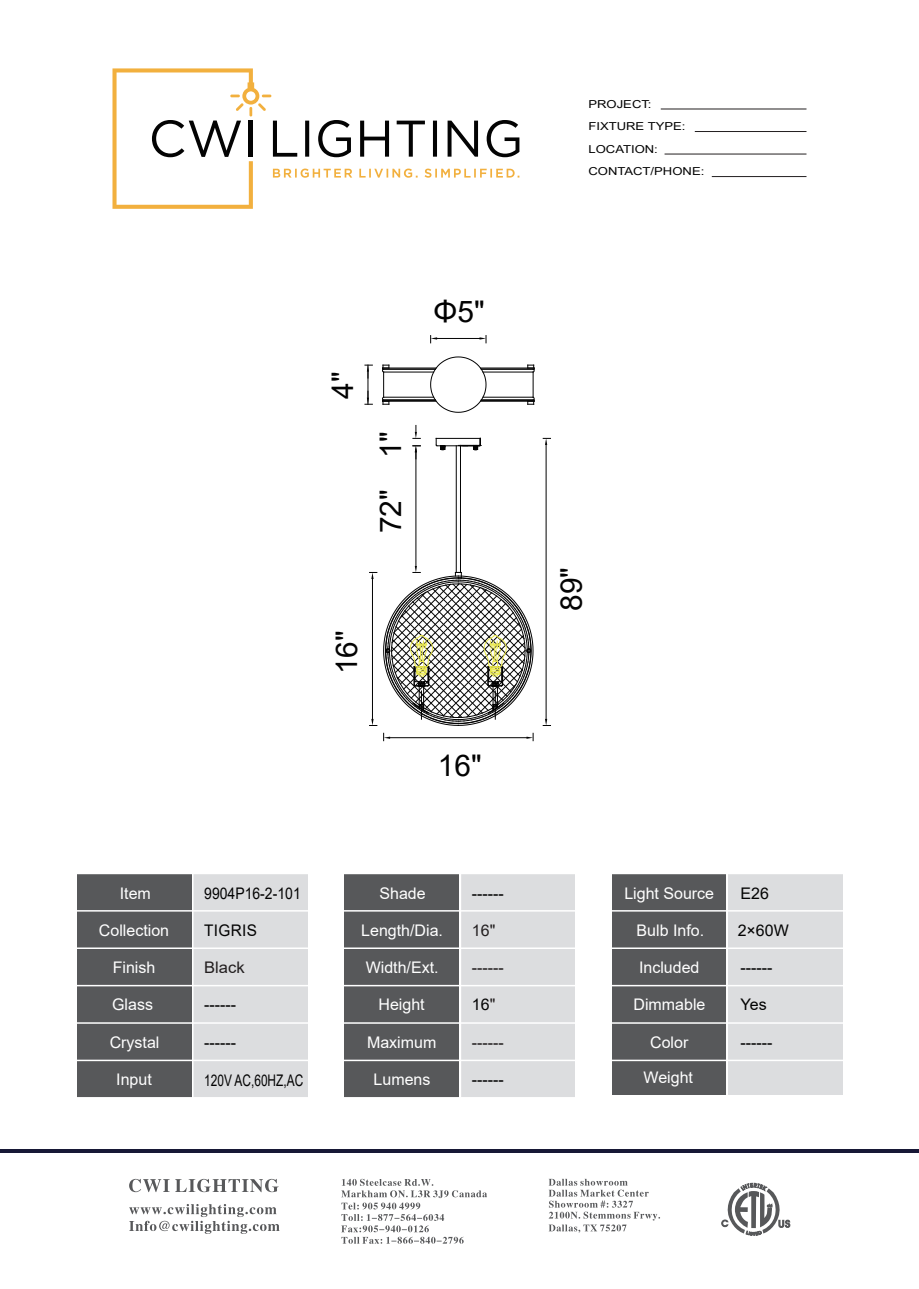
<style>
.page{position:relative;width:919px;height:1289px;background:#fff}
.page>*{position:absolute;margin:0;border:0;box-sizing:border-box;transform-origin:0 0}
.t1{font:29.85px "Arial";color:#030303}
.t2{font:16.05px "Arial";color:#fff}
.t3{font:16.05px "Arial";color:#030303}
.t4{font:16.05px "Arial";color:#231f20}
.t5{font:16.05px "Arial";color:#030303;scale:.74 1}
.t6{font:16.05px "Arial";color:#030303;scale:.88 1}
.t7{font:16.05px "Arial";color:#030303;scale:.96 1}
.t8{font:10.95px/22.4px "Arial";color:#030303;scale:1.19 1}
.s1{color:#000}
.s2{color:#231f20}
</style>
<div class="page">
<hr style="left:0;top:1149px;width:918px;height:4px;background:#171836">
<div style="left:611px;top:873px;width:115px;height:221px;background:#57585a"></div>
<div style="left:77px;top:873px;width:114px;height:224px;background:#57585a"></div>
<div style="left:344px;top:873px;width:115px;height:224px;background:#57585a"></div>
<div style="left:728px;top:873px;width:114px;height:221px;background:#dcdddf"></div>
<div style="left:193px;top:873px;width:115px;height:224px;background:#dcdddf"></div>
<div style="left:460px;top:873px;width:115px;height:224px;background:#dcdddf"></div>
<hr style="left:76px;top:872px;width:767px;height:2px;background:#fff">
<hr style="left:76px;top:910px;width:767px;height:1px;background:#fff">
<hr style="left:76px;top:947px;width:767px;height:2px;background:#fff">
<hr style="left:76px;top:984px;width:767px;height:2px;background:#fff">
<hr style="left:76px;top:1022px;width:767px;height:1px;background:#fff">
<hr style="left:76px;top:1059px;width:767px;height:2px;background:#fff">
<hr style="left:459px;top:857px;width:2px;height:240px;background:#fff">
<hr style="left:383px;top:397px;width:50px;height:1px;background:#030303">
<svg style="left:430px;top:356px;width:56px;height:57px"></svg>
<hr style="left:383px;top:371px;width:50px;height:1px;background:#030303">
<hr style="left:382px;top:367px;width:54px;height:1px;background:#030303">
<hr style="left:382px;top:369px;width:53px;height:1px;background:#030303">
<hr style="left:382px;top:401px;width:54px;height:1px;background:#030303">
<hr style="left:382px;top:400px;width:53px;height:1px;background:#030303">
<svg style="left:382px;top:365px;width:7px;height:40px"></svg>
<hr style="left:483px;top:397px;width:50px;height:1px;background:#030303">
<hr style="left:483px;top:371px;width:50px;height:1px;background:#030303">
<hr style="left:480px;top:367px;width:54px;height:1px;background:#030303">
<hr style="left:481px;top:369px;width:53px;height:1px;background:#030303">
<hr style="left:480px;top:401px;width:54px;height:1px;background:#030303">
<hr style="left:481px;top:400px;width:53px;height:1px;background:#030303">
<svg style="left:527px;top:365px;width:8px;height:40px"></svg>
<hr style="left:456px;top:446px;width:1px;height:126px;background:#030303">
<hr style="left:460px;top:446px;width:1px;height:126px;background:#030303">
<hr style="left:436px;top:438px;width:44px;height:1px;background:#030303">
<hr style="left:437px;top:445px;width:42px;height:1px;background:#030303">
<svg style="left:435px;top:438px;width:10px;height:12px"></svg>
<svg style="left:458px;top:437px;width:23px;height:13px"></svg>
<svg style="left:413px;top:425px;width:7px;height:14px"></svg>
<hr style="left:415px;top:452px;width:1px;height:114px;background:#030303">
<svg style="left:413px;top:445px;width:7px;height:14px"></svg>
<svg style="left:383px;top:566px;width:150px;height:160px"></svg>
<svg style="left:365px;top:391px;width:7px;height:14px"></svg>
<svg style="left:365px;top:365px;width:7px;height:13px"></svg>
<hr style="left:367px;top:365px;width:1px;height:39px;background:#030303">
<hr style="left:437px;top:338px;width:42px;height:1px;background:#030303">
<svg style="left:430px;top:335px;width:7px;height:8px"></svg>
<svg style="left:479px;top:335px;width:7px;height:8px"></svg>
<hr style="left:372px;top:579px;width:1px;height:140px;background:#030303">
<svg style="left:369px;top:572px;width:8px;height:7px"></svg>
<svg style="left:369px;top:719px;width:8px;height:7px"></svg>
<hr style="left:545px;top:445px;width:1px;height:274px;background:#030303">
<svg style="left:543px;top:438px;width:7px;height:7px"></svg>
<svg style="left:543px;top:719px;width:7px;height:7px"></svg>
<hr style="left:390px;top:737px;width:136px;height:1px;background:#030303">
<svg style="left:383px;top:733px;width:7px;height:7px"></svg>
<svg style="left:526px;top:733px;width:7px;height:7px"></svg>
<svg style="left:721px;top:1182px;width:69px;height:53px"></svg>
<svg style="left:341px;top:1178px;width:146px;height:65px"></svg>
<svg style="left:548px;top:1178px;width:112px;height:54px"></svg>
<svg style="left:129px;top:1178px;width:149px;height:14px"></svg>
<svg style="left:129px;top:1204px;width:150px;height:29px"></svg>
<hr style="left:660px;top:109px;width:146px;height:1px;background:#231f20">
<hr style="left:694px;top:131px;width:112px;height:1px;background:#231f20">
<hr style="left:664px;top:154px;width:142px;height:1px;background:#231f20">
<hr style="left:711px;top:176px;width:95px;height:1px;background:#231f20">
<svg style="left:112px;top:68px;width:407px;height:141px"></svg>
<h1 class="t1" style="left:322px;top:399px;width:29px;rotate:-90deg">4"</h1>
<h1 class="t1" style="left:370px;top:458px;width:29px;rotate:-90deg">1"</h1>
<h1 class="t1" style="left:370px;top:533px;width:45px;rotate:-90deg">72"</h1>
<h1 class="t1" style="left:433px;top:291px;width:52px"><span class="s1">Φ</span>5"</h1>
<h1 class="t1" style="left:326px;top:674px;width:45px;rotate:-90deg">16"</h1>
<h1 class="t1" style="left:438px;top:745px;width:45px">16"</h1>
<p class="t2" style="left:120px;top:882px;width:33px">Item</p>
<p class="t2" style="left:99px;top:919px;width:72px">Collection</p>
<p class="t2" style="left:113px;top:956px;width:44px">Finish</p>
<p class="t2" style="left:112px;top:993px;width:42px">Glass</p>
<p class="t2" style="left:110px;top:1030px;width:51px">Crystal</p>
<p class="t2" style="left:116px;top:1067px;width:37px">Input</p>
<p class="t6" style="left:204px;top:882px;width:111px">9904P16-2-101</p>
<p class="t2" style="left:379px;top:882px;width:48px">Shade</p>
<p class="t2" style="left:361px;top:919px;width:83px">Length/Dia.</p>
<p class="t2" style="left:365px;top:956px;width:74px">Width/Ext.</p>
<p class="t2" style="left:378px;top:993px;width:48px">Height</p>
<p class="t2" style="left:367px;top:1030px;width:71px">Maximum</p>
<p class="t3" style="left:472px;top:882px;width:33px">------</p>
<p class="t4" style="left:472px;top:919px;width:25px">16"</p>
<p class="t7" style="left:204px;top:919px;width:56px">TIGRIS</p>
<p class="t4" style="left:204px;top:956px;width:42px">Black</p>
<p class="t4" style="left:472px;top:956px;width:33px">------</p>
<p class="t3" style="left:472px;top:993px;width:25px">16<span class="s2">"</span></p>
<p class="t4" style="left:472px;top:1030px;width:33px">------</p>
<p class="t3" style="left:472px;top:1067px;width:33px">------</p>
<p class="t3" style="left:204px;top:993px;width:33px">------</p>
<p class="t3" style="left:204px;top:1030px;width:33px">------</p>
<p class="t5" style="left:204px;top:1069px;width:135px">120V AC,60HZ,AC</p>
<p class="t2" style="left:373px;top:1067px;width:58px">Lumens</p>
<p class="t8" style="left:588px;top:93px;width:99px">PROJECT:<br>FIXTURE TYPE:<br>LOCATION:<br>CONTACT/PHONE:</p>
<h1 class="t1" style="left:550px;top:610px;width:45px;rotate:-90deg">89"</h1>
<p class="t2" style="left:624px;top:882px;width:91px">Light Source</p>
<p class="t2" style="left:636px;top:919px;width:69px">Bulb Info.</p>
<p class="t2" style="left:639px;top:956px;width:62px">Included</p>
<p class="t2" style="left:633px;top:993px;width:73px">Dimmable</p>
<p class="t2" style="left:650px;top:1030px;width:40px">Color</p>
<p class="t2" style="left:643px;top:1066px;width:51px">Weight</p>
<p class="t3" style="left:740px;top:882px;width:30px">E26</p>
<p class="t3" style="left:737px;top:919px;width:53px">2×60W</p>
<p class="t3" style="left:740px;top:956px;width:33px">------</p>
<p class="t3" style="left:740px;top:993px;width:28px">Yes</p>
<p class="t3" style="left:740px;top:1030px;width:33px">------</p>
</div>
